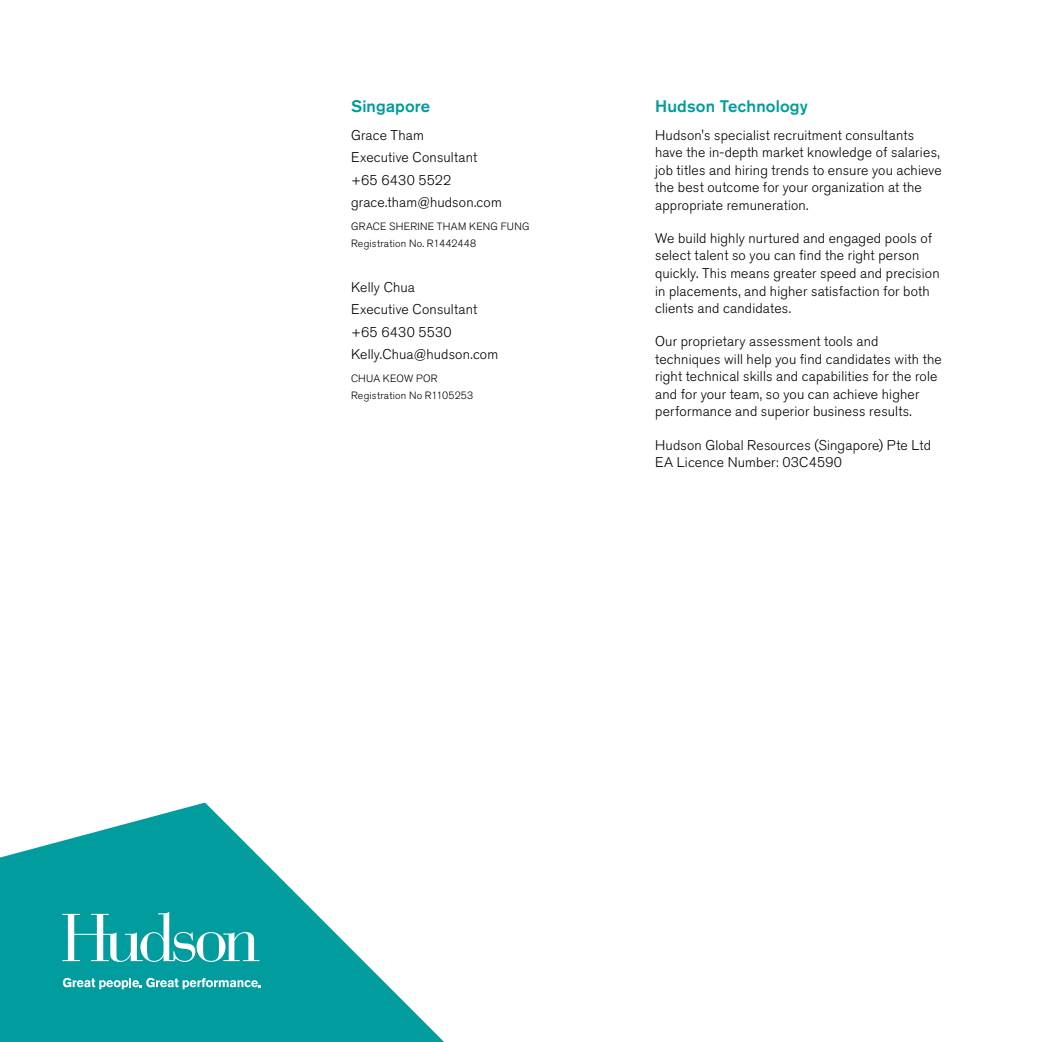
<style>
.page{position:relative;width:1042px;height:1042px;background:#fff}
.page>*{position:absolute;margin:0;border:0;box-sizing:border-box;transform-origin:0 0}
.t1{font:500 16.62px "Akzidenz Grotesk Pro";letter-spacing:.01em;color:#009c9e}
.t2{font:300 14px/17.5px "Akzidenz Grotesk Pro";letter-spacing:.015em;color:#000}
.t3{font:300 10.5px/17.5px "Akzidenz Grotesk Pro";letter-spacing:.025em;color:#000}
</style>
<div class="page">
<svg style="left:0;top:802px;width:444px;height:240px;fill:#009c9e"></svg>
<svg style="left:63px;top:978px;width:198px;height:11px"></svg>
<svg style="left:62px;top:911px;width:197px;height:51px"></svg>
<p class="t1" style="left:351px;top:95px;width:81px">Singapore</p>
<p class="t2" style="left:351px;top:124px;width:152px;line-height:22.4px">Grace Tham<br>Executive Consultant +65 6430 5522 grace.tham@hudson.com</p>
<p class="t3" style="left:351px;top:217px;width:180px">GRACE SHERINE THAM KENG FUNG<br>Registration No. R1442448</p>
<p class="t2" style="left:351px;top:276px;width:149px;line-height:22.4px">Kelly Chua<br>Executive Consultant +65 6430 5530<br>Kelly.Chua@hudson.com</p>
<p class="t3" style="left:351px;top:369px;width:124px">CHUA KEOW POR<br>Registration No R1105253</p>
<p class="t1" style="left:655px;top:95px;width:154px">Hudson Technology</p>
<p class="t2" style="left:655px;top:126px;width:288px">Hudson's specialist recruitment consultants have the in-depth market knowledge of salaries, job titles and hiring trends to ensure you achieve the best outcome for your organization at the appropriate remuneration.</p>
<p class="t2" style="left:655px;top:229px;width:286px">We build highly nurtured and engaged pools of select talent so you can find the right person quickly. This means greater speed and precision in placements, and higher satisfaction for both clients and candidates.</p>
<p class="t2" style="left:655px;top:333px;width:288px">Our proprietary assessment tools and techniques will help you find candidates with the right technical skills and capabilities for the role and for your team, so you can achieve higher performance and superior business results.</p>
<p class="t2" style="left:655px;top:436px;width:277px">Hudson Global Resources (Singapore) Pte Ltd<br>EA Licence Number: 03C4590</p>
</div>
